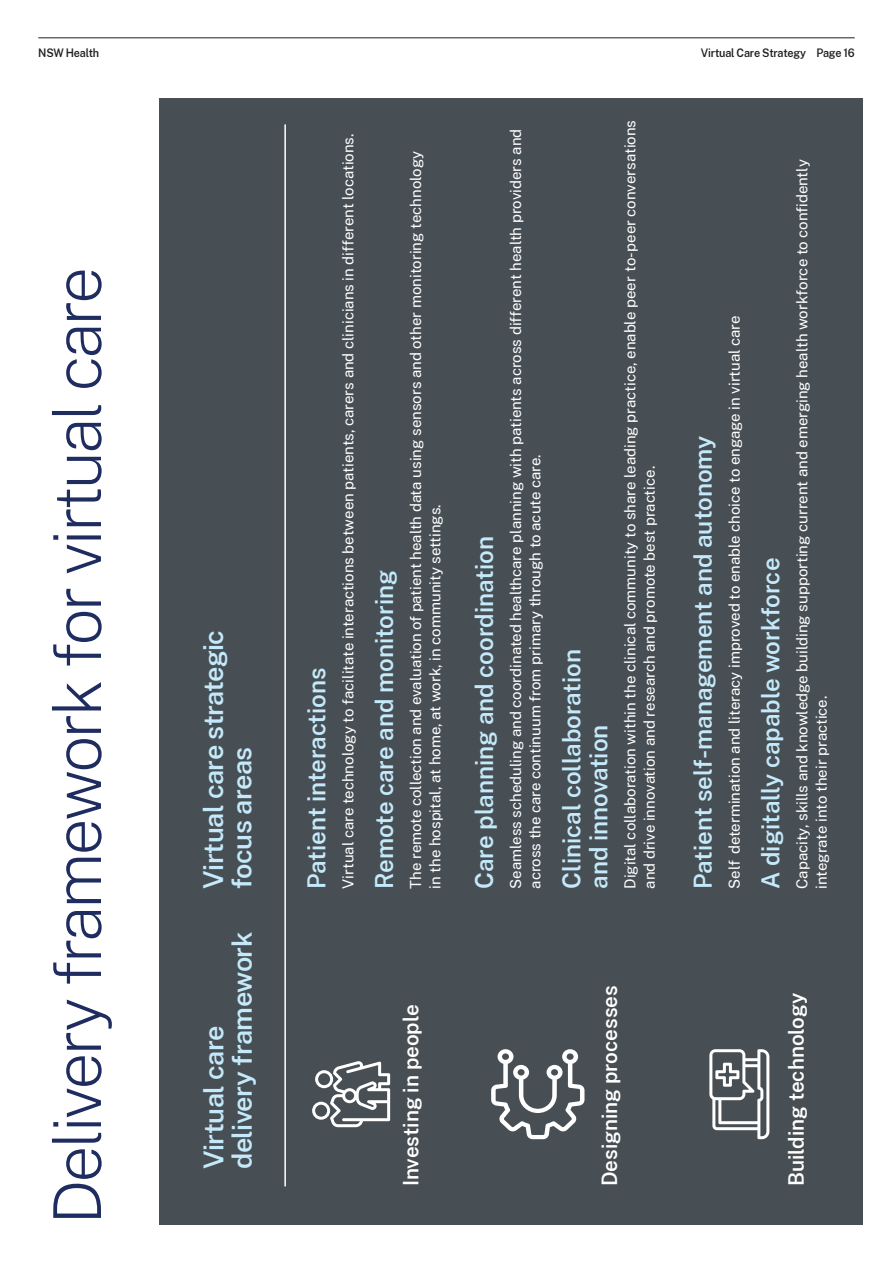
<style>
.page{position:relative;width:893px;height:1263px;background:#fff}
.page>*{position:absolute;margin:0;border:0;box-sizing:border-box;transform-origin:0 0}
.t1{font:200 66px "Public Sans NSW";letter-spacing:-.04em;color:#1e2c60}
.t2{font:600 27px "Public Sans NSW";letter-spacing:-.02em;color:#c3e9fa}
.t3{font:600 24.6px/27px "Public Sans NSW";color:#c3e9fa}
.t4{font:600 21px "Public Sans NSW";color:#fff}
.t5{font:15px/19.5px "Public Sans NSW";color:#fff}
.t6{font:600 11.7px "Public Sans NSW";letter-spacing:-.02em;color:#231f20;scale:.93 1}
</style>
<div class="page">
<hr style="left:38px;top:37px;width:817px;height:1px;background:#231f20">
<div style="left:159px;top:98px;width:704px;height:1127px;background:#484f54"></div>
<hr style="left:284px;top:124px;width:2px;height:1062px;background:#fff">
<svg style="left:709px;top:1049px;width:60px;height:90px"></svg>
<svg style="left:312px;top:1061px;width:78px;height:66px"></svg>
<svg style="left:491px;top:1049px;width:93px;height:90px"></svg>
<p class="t6" style="left:38px;top:44px;width:67px">NSW Health</p>
<p class="t6" style="left:701px;top:44px;width:167px">Virtual Care Strategy Page 16</p>
<p class="t1" style="left:29px;top:1225px;width:959px;rotate:-90deg">Delivery framework for virtual care</p>
<p class="t2" style="left:193px;top:889px;width:260px;rotate:-90deg">Virtual care strategic</p>
<p class="t2" style="left:222px;top:889px;width:143px;rotate:-90deg">focus areas</p>
<p class="t2" style="left:193px;top:1169px;width:145px;rotate:-90deg">Virtual care</p>
<p class="t2" style="left:222px;top:1169px;width:239px;rotate:-90deg">delivery framework</p>
<p class="t3" style="left:301px;top:889px;width:223px;rotate:-90deg">Patient interactions</p>
<p class="t5" style="left:337px;top:889px;width:757px;rotate:-90deg">Virtual care technology to facilitate interactions between patients, carers and clinicians in different locations.</p>
<p class="t3" style="left:369px;top:889px;width:320px;rotate:-90deg">Remote care and monitoring</p>
<p class="t5" style="left:405px;top:889px;width:739px;rotate:-90deg">The remote collection and evaluation of patient health data using sensors and other monitoring technology in the hospital, at home, at work, in community settings.</p>
<p class="t3" style="left:469px;top:889px;width:354px;rotate:-90deg">Care planning and coordination</p>
<p class="t5" style="left:505px;top:889px;width:762px;rotate:-90deg">Seamless scheduling and coordinated healthcare planning with patients across different health providers and across the care continuum from primary through to acute care.</p>
<p class="t3" style="left:556px;top:889px;width:241px;rotate:-90deg">Clinical collaboration and innovation</p>
<p class="t5" style="left:619px;top:889px;width:770px;rotate:-90deg">Digital collaboration within the clinical community to share leading practice, enable peer to-peer conversations and drive innovation and research and promote best practice.</p>
<p class="t3" style="left:687px;top:889px;width:455px;rotate:-90deg">Patient self-management and autonomy</p>
<p class="t5" style="left:723px;top:889px;width:575px;rotate:-90deg">Self determination and literacy improved to enable choice to engage in virtual care</p>
<p class="t3" style="left:755px;top:889px;width:333px;rotate:-90deg">A digitally capable workforce</p>
<p class="t5" style="left:791px;top:889px;width:731px;rotate:-90deg">Capacity, skills and knowledge building supporting current and emerging health workforce to confidently</p>
<p class="t5" style="left:811px;top:889px;width:195px;rotate:-90deg">integrate into their practice.</p>
<p class="t4" style="left:395px;top:1186px;width:184px;rotate:-90deg">Investing in people</p>
<p class="t4" style="left:594px;top:1186px;width:203px;rotate:-90deg">Designing processes</p>
<p class="t4" style="left:780px;top:1186px;width:195px;rotate:-90deg">Building technology</p>
</div>
